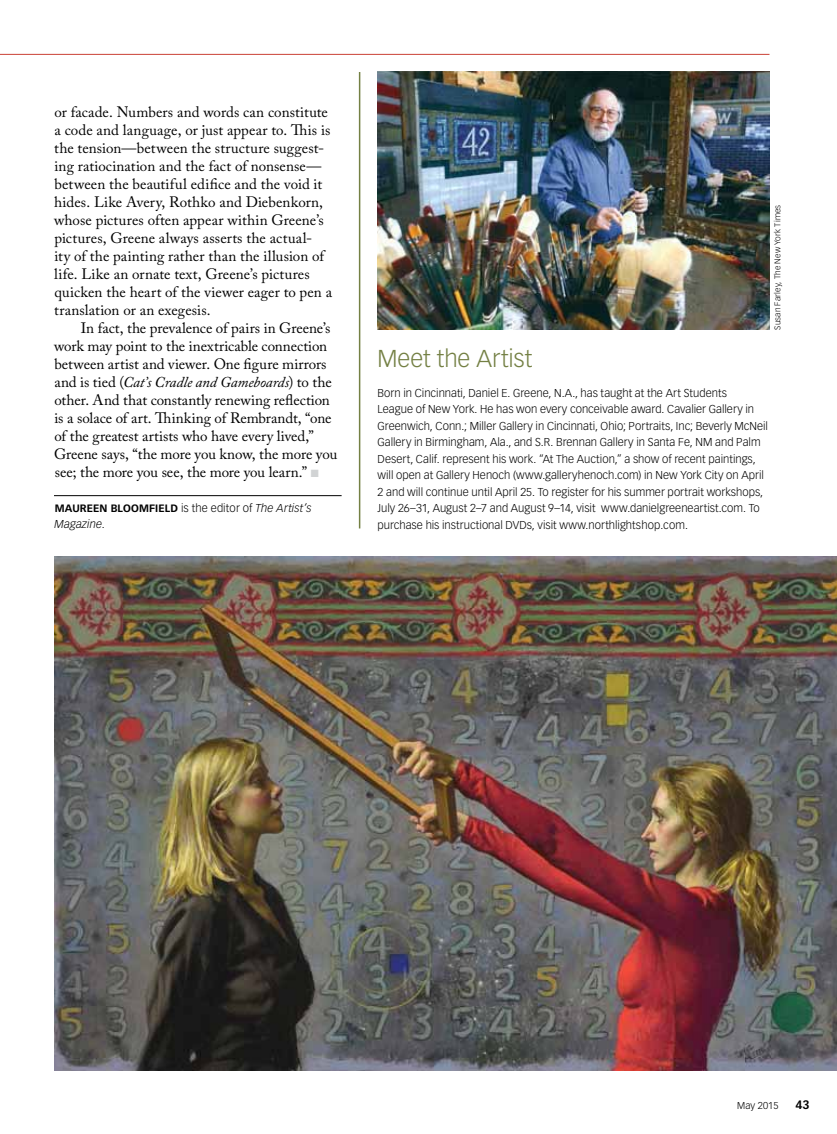
<style>
.page{position:relative;width:837px;height:1134px;background:#fff}
.page>*{position:absolute;margin:0;border:0;box-sizing:border-box;transform-origin:0 0}
.t1{font:300 24px "Vectora LT Std";letter-spacing:-.005em;color:#748044}
.t2{font:15px/18px "Adobe Caslon Pro";letter-spacing:.005em;color:#000}
.t3{font:700 12px "Vectora LT Std";color:#000}
.t4{font:300 11.25px/16.5px "Vectora LT Std";color:#000}
.t5{font:italic 300 11.25px "Vectora LT Std";letter-spacing:.01em;color:#000}
.t6{font:700 10.5px "Vectora LT Std";letter-spacing:.015em;color:#000}
.t7{font:300 9.75px "Vectora LT Std";letter-spacing:.01em;color:#000}
.t8{font:300 8.25px "Vectora LT Std";letter-spacing:.02em;color:#000}
.s1{font-style:italic}
.s2{color:#d1d3d4}
.s3{font-weight:300;font-size:11.25px}
.s4{font-weight:300;font-style:italic;font-size:11.25px}
.s5{font-style:normal}
</style>
<div class="page">
<hr style="left:0;top:54px;width:770px;height:1px;background:#ca4236">
<hr style="left:54px;top:495px;width:288px;height:1px;background:#000">
<img style="left:378px;top:72px;width:392px;height:258px">
<hr style="left:359px;top:72px;width:1px;height:456px;background:#748044">
<img style="left:54px;top:557px;width:783px;height:514px">
<p class="t2" style="left:54px;top:103px;width:280px">or facade. Numbers and words can constitute a code and language, or just appear to. This is the tension—between the structure suggest&shy;ing ratiocination and the fact of nonsense— between the beautiful edifice and the void it hides. Like Avery, Rothko and Diebenkorn, whose pictures often appear within Greene’s pictures, Greene always asserts the actual-<br>ity of the painting rather than the illusion of life. Like an ornate text, Greene’s pictures quicken the heart of the viewer eager to pen a translation or an exegesis.</p>
<p class="t2" style="left:54px;top:319px;width:285px;text-indent:27px">In fact, the prevalence of pairs in Greene’s work may point to the inextricable connection between artist and viewer. One figure mirrors and is tied (<span class="s1">Cat’s Cradle and Gameboards</span>) to the other. And that constantly renewing reflection is a solace of art. Thinking of Rembrandt, “one of the greatest artists who have every lived,” Greene says, “the more you know, the more you see; the more you see, the more you learn.” <span class="s2">■</span></p>
<p class="t6" style="left:55px;top:501px;width:259px">MAUREE N BLOOMFIELD <span class="s3">is the editor of</span> <span class="s4">The Artist’s</span></p>
<p class="t5" style="left:55px;top:517px;width:52px">Magazine<span class="s5">.</span></p>
<p class="t8" style="left:773px;top:330px;width:127px;rotate:-90deg">Susan Farley, The New York Times</p>
<h1 class="t1" style="left:378px;top:344px;width:156px">Meet the Artist</h1>
<p class="t4" style="left:378px;top:384px;width:392px">Born in Cincinnati, Daniel E. Greene, N.A., has taught at the Art Students<br>League of New York. He has won every conceivable award. Cavalier Gallery in Greenwich, Conn.; Miller Gallery in Cincinnati, Ohio; Portraits, Inc; Beverly McNeil Gallery in Birmingham, Ala., and S.R. Brennan Gallery in Santa Fe, NM and Palm Desert, Calif. represent his work. “At The Auction,” a show of recent paintings, will open at Gallery Henoch (www.galleryhenoch.com) in New York City on April 2 and will continue until April 25. To register for his summer portrait workshops, July 26–31, August 2–7 and August 9–14, visit www.danielgreeneartist.com. To purchase his instructional DVDs, visit www.northlightshop.com.</p>
<p class="t7" style="left:737px;top:1099px;width:43px">May 2015</p>
<p class="t3" style="left:796px;top:1097px;width:16px">43</p>
</div>
